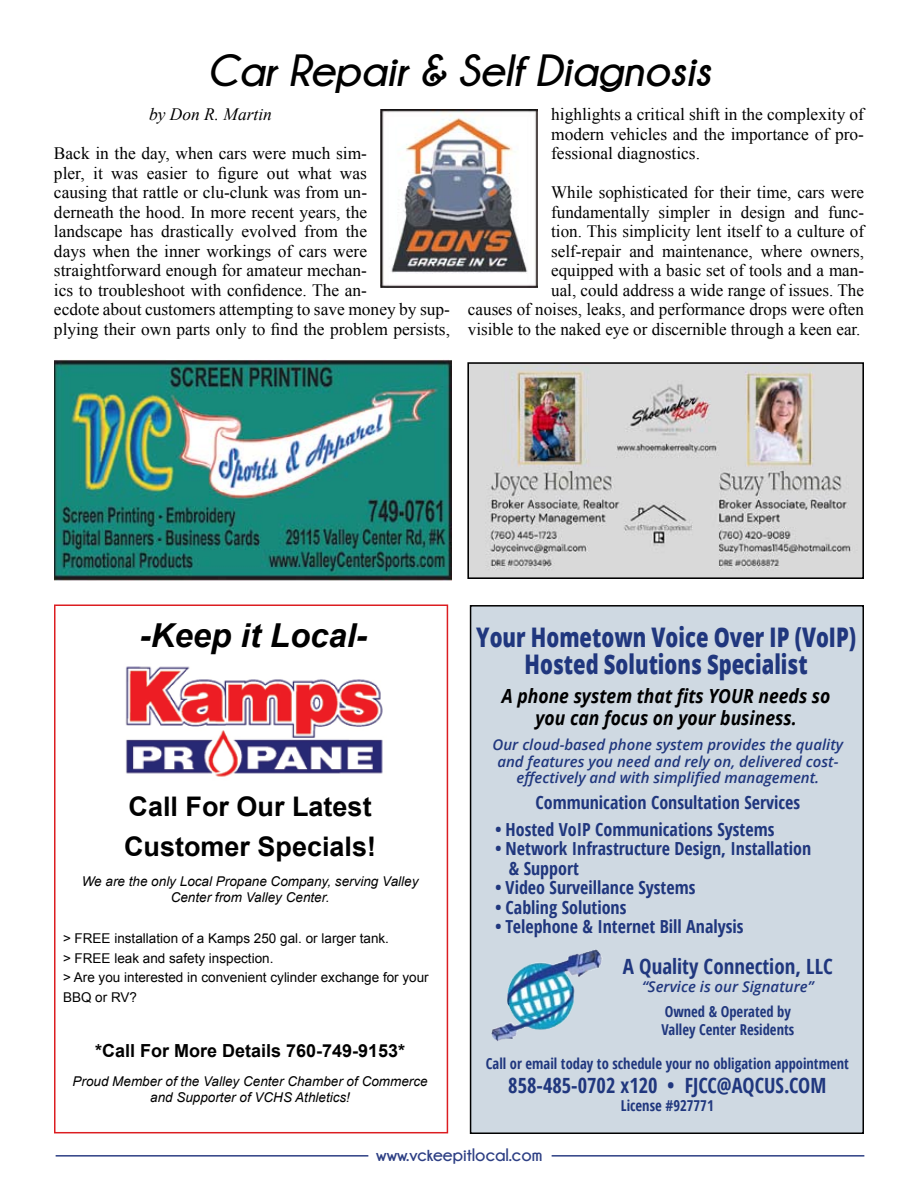
<style>
.page{position:relative;width:918px;height:1188px;background:#fff}
.page>*{position:absolute;margin:0;border:0;box-sizing:border-box;transform-origin:0 0}
.t1{font:italic 700 45px "Champagne&Limousines";color:#000}
.t2{font:italic 700 33px "Arial";color:#000}
.t3{font:800 27px/27px "Open Sans";color:#20377e;text-align:center;scale:.75 1}
.t4{font:700 27px/40.5px "Arial";color:#000}
.t5{font:700 condensed 21px "Open Sans";color:#20377e}
.t6{font:italic 700 19.5px/22.5px "Open Sans";color:#000;text-align:center;scale:.9 1}
.t7{font:700 condensed 18px/19.5px "Open Sans";color:#20377e}
.t8{font:700 18px "Arial";color:#000}
.t9{font:700 18px "Champagne&Limousines";color:#2d3f84}
.t10{font:17.4px/19.5px "Times New Roman";color:#000}
.t11{font:italic 17.4px "Times New Roman";color:#000}
.t12{font:italic 600 15px/16.5px "Open Sans";color:#20377e;text-align:center}
.t13{font:700 condensed 15px/18px "Open Sans";color:#20377e}
.t14{font:italic 13.5px/16.2px "Arial";color:#000;text-align:center}
.t15{font:13.5px/19.5px "Arial";color:#000}
</style>
<div class="page">
<hr style="left:552px;top:1155px;width:312px;height:2px;background:#2d3f84">
<hr style="left:56px;top:1155px;width:312px;height:2px;background:#2d3f84">
<img style="left:125px;top:666px;width:258px;height:111px">
<div style="left:54px;top:604px;width:394px;height:529px;border:2px solid #dc1d21"></div>
<img style="left:470px;top:365px;width:391px;height:211px">
<div style="left:467px;top:362px;width:397px;height:217px;border:2px solid #000"></div>
<img style="left:54px;top:360px;width:397px;height:221px">
<img style="left:381px;top:110px;width:157px;height:177px">
<div style="left:471px;top:606px;width:392px;height:527px;background:#cfd9e2"></div>
<div style="left:470px;top:605px;width:394px;height:529px;border:2px solid #000"></div>
<img style="left:491px;top:949px;width:112px;height:92px">
<h1 class="t1" style="left:207px;top:45px;width:505px">Car Repair &amp; Self Diagnosis</h1>
<p class="t11" style="left:149px;top:102px;width:124px">by Don R. Martin</p>
<p class="t10" style="left:54px;top:143px;width:398px">Back in the day, when cars were much sim-<br>pler, it was easier to figure out what was<br>causing that rattle or clu-clunk was from un-<br>derneath the hood. In more recent years, the<br>landscape has drastically evolved from the<br>days when the inner workings of cars were straightforward enough for amateur mechan-<br>ics to troubleshoot with confidence. The an-<br>ecdote about customers attempting to save money by sup&shy;plying their own parts only to find the problem persists,</p>
<p class="t10" style="left:551px;top:104px;width:314px;text-align:justify">highlights a critical shift in the complexity of modern vehicles and the importance of pro&shy;fessional diagnostics.</p>
<p class="t10" style="left:468px;top:182px;width:398px;text-align:right">While sophisticated for their time, cars were fundamentally simpler in design and func-<br>tion. This simplicity lent itself to a culture of<br>self-repair and maintenance, where owners,<br>equipped with a basic set of tools and a man-<br>ual, could address a wide range of issues. The<br>causes of noises, leaks, and performance drops were often visible to the naked eye or discernible through a keen ear.</p>
<h2 class="t2" style="left:140px;top:613px;width:229px">-Keep it Local-</h2>
<h3 class="t4" style="left:124px;top:787px;width:254px">Call For Our Latest<br>Customer Specials!</h3>
<p class="t14" style="left:82px;top:873px;width:338px">We are the only Local Propane Company, serving Valley<br>Center from Valley Center.</p>
<p class="t15" style="left:63px;top:929px;width:367px">&gt; FREE installation of a Kamps 250 gal. or larger tank.<br>&gt; FREE leak and safety inspection.<br>&gt; Are you interested in convenient cylinder exchange for your BBQ or RV?</p>
<p class="t8" style="left:95px;top:1039px;width:312px">*Call For More Details 760-749-9153*</p>
<p class="t14" style="left:73px;top:1073px;width:357px">Proud Member of the Valley Center Chamber of Commerce and Supporter of VCHS Athletics!</p>
<h3 class="t3" style="left:476px;top:622px;width:508px">Your Hometown Voice Over IP (VoIP)<br>Hosted Solutions Specialist</h3>
<p class="t6" style="left:502px;top:684px;width:367px">A phone system that fits YOUR needs so you can focus on your business.</p>
<p class="t12" style="left:493px;top:736px;width:352px">Our cloud-based phone system provides the quality and features you need and rely on, delivered cost&shy;effectively and with simplified management.</p>
<p class="t7" style="left:536px;top:793px;width:266px">Communication Consultation Services</p>
<p class="t7" style="left:495px;top:819px;width:281px">• Hosted VoIP Communications Systems</p>
<p class="t7" style="left:509px;top:839px;width:304px;text-indent:-14px">• Network Infrastructure Design, Installation &amp; Support</p>
<p class="t7" style="left:495px;top:878px;width:202px">• Video Surveillance Systems</p>
<p class="t7" style="left:495px;top:897px;width:133px">• Cabling Solutions</p>
<p class="t7" style="left:495px;top:916px;width:250px">• Telephone &amp; Internet Bill Analysis</p>
<p class="t5" style="left:623px;top:952px;width:212px">A Quality Connection, LLC</p>
<p class="t12" style="left:642px;top:978px;width:173px">“Service is our Signature”</p>
<p class="t13" style="left:661px;top:1002px;width:134px">Owned &amp; Operated by<br>Valley Center Residents</p>
<p class="t13" style="left:486px;top:1055px;width:364px">Call or email today to schedule your no obligation appointment</p>
<p class="t5" style="left:508px;top:1071px;width:320px">858-485-0702 x120 • FJCC@AQCUS.COM</p>
<p class="t13" style="left:621px;top:1097px;width:94px">License #927771</p>
<p class="t9" style="left:376px;top:1145px;width:168px">www.vckeepitlocal.com</p>
</div>
